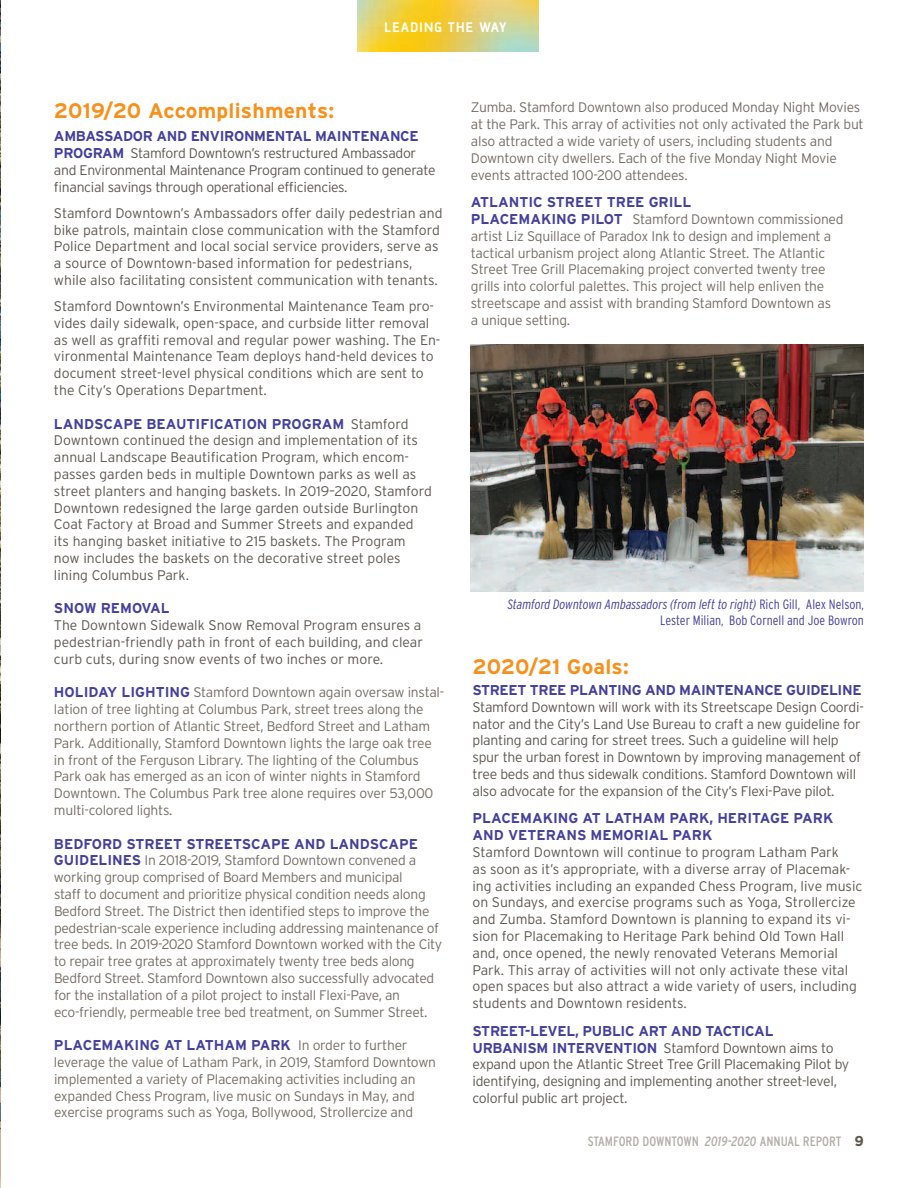
<style>
.page{position:relative;width:918px;height:1188px;background:#fff}
.page>*{position:absolute;margin:0;border:0;box-sizing:border-box;transform-origin:0 0}
.t1{font:700 21px "Interstate";letter-spacing:.01em;color:#f6911e}
.t2{font:700 15px "AF Battersea";letter-spacing:.085em;color:#fff}
.t3{font:700 14.25px/16.8px "Interstate";letter-spacing:-.01em;color:#45419b}
.t4{font:300 13.95px/16.8px "Interstate";letter-spacing:-.005em;color:#5e5851}
.t5{font:300 13.95px/16.8px "Interstate";letter-spacing:-.025em;color:#5e5851}
.t6{font:300 13.8px/16.8px "Interstate";letter-spacing:-.02em;color:#756e65}
.t7{font:300 condensed 13.5px/16.2px "Interstate";color:#45419b;text-align:right}
.t8{font:condensed 13.5px "Interstate";color:#b2aea7}
.s1{font-weight:700;font-size:14.25px;color:#45419b}
.s2{font-weight:300;font-size:13.95px;color:#5e5851}
.s3{font-weight:300;font-size:13.8px;color:#756e65}
.s4{font-style:italic}
.s5{font-family:"Gotham";font-weight:700;font-stretch:normal;font-size:14.25px;color:#5e5851}
</style>
<div class="page">
<img style="left:358px;top:0;width:181px;height:52px">
<img style="left:0;top:0;width:1px;height:1188px">
<img style="left:471px;top:345px;width:393px;height:246px">
<p class="t2" style="left:385px;top:22px;width:123px">LEADING THE WAY</p>
<h1 class="t1" style="left:54px;top:99px;width:282px">2019/20 Accomplishments:</h1>
<p class="t3" style="left:54px;top:128px;width:366px">AMBASSADOR AND ENVIRONMENTAL MAINTENANCE</p>
<p class="t5" style="left:54px;top:145px;width:383px"><span class="s1">PROGRAM</span> Stamford Downtown’s restructured Ambassador and Environmental Maintenance Program continued to generate financial savings through operational efficiencies.</p>
<p class="t4" style="left:54px;top:205px;width:390px">Stamford Downtown’s Ambassadors offer daily pedestrian and bike patrols, maintain close communication with the Stamford Police Department and local social service providers, serve as a source of Downtown-based information for pedestrians, while also facilitating consistent communication with tenants.</p>
<p class="t4" style="left:54px;top:298px;width:388px">Stamford Downtown’s Environmental Maintenance Team pro&shy;vides daily sidewalk, open-space, and curbside litter removal as well as graffiti removal and regular power washing. The En&shy;vironmental Maintenance Team deploys hand-held devices to document street-level physical conditions which are sent to the City’s Operations Department.</p>
<p class="t3" style="left:54px;top:415px;width:356px">LANDSCAPE BEAUTIFICATION PROGRAM <span class="s2">Stamford</span></p>
<p class="t4" style="left:54px;top:432px;width:379px">Downtown continued the design and implementation of its annual Landscape Beautification Program, which encom&shy;passes garden beds in multiple Downtown parks as well as street planters and hanging baskets. In 2019–2020, Stamford Downtown redesigned the large garden outside Burlington Coat Factory at Broad and Summer Streets and expanded its hanging basket initiative to 215 baskets. The Program now includes the baskets on the decorative street poles lining Columbus Park.</p>
<p class="t3" style="left:54px;top:600px;width:117px">SNOW REMOVAL</p>
<p class="t4" style="left:54px;top:617px;width:371px">The Downtown Sidewalk Snow Removal Program ensures a pedestrian-friendly path in front of each building, and clear curb cuts, during snow events of two inches or more.</p>
<p class="t6" style="left:54px;top:684px;width:392px"><span class="s1">HOLIDAY LIGHTING</span> Stamford Downtown again oversaw instal&shy;lation of tree lighting at Columbus Park, street trees along the northern portion of Atlantic Street, Bedford Street and Latham Park. Additionally, Stamford Downtown lights the large oak tree in front of the Ferguson Library. The lighting of the Columbus Park oak has emerged as an icon of winter nights in Stamford Downtown. The Columbus Park tree alone requires over 53,000 multi-colored lights.</p>
<p class="t3" style="left:54px;top:835px;width:366px">BEDFORD STREET STREETSCAPE AND LANDSCAPE</p>
<p class="t6" style="left:54px;top:852px;width:390px"><span class="s1">GUIDELINES</span> In 2018-2019, Stamford Downtown convened a working group comprised of Board Members and municipal<br>staff to document and prioritize physical condition needs along Bedford Street. The District then identified steps to improve the pedestrian-scale experience including addressing maintenance of tree beds. In 2019-2020 Stamford Downtown worked with the City to repair tree grates at approximately twenty tree beds along Bedford Street. Stamford Downtown also successfully advocated for the installation of a pilot project to install Flexi-Pave, an eco-friendly, permeable tree bed treatment, on Summer Street.</p>
<p class="t3" style="left:54px;top:1037px;width:355px">PLACEMAKING AT LATHAM PARK <span class="s3">In order to further</span></p>
<p class="t6" style="left:54px;top:1054px;width:384px">leverage the value of Latham Park, in 2019, Stamford Downtown implemented a variety of Placemaking activities including an expanded Chess Program, live music on Sundays in May, and exercise programs such as Yoga, Bollywood, Strollercize and</p>
<p class="t6" style="left:471px;top:99px;width:394px">Zumba. Stamford Downtown also produced Monday Night Movies at the Park. This array of activities not only activated the Park but also attracted a wide variety of users, including students and Downtown city dwellers. Each of the five Monday Night Movie events attracted 100-200 attendees.</p>
<p class="t3" style="left:471px;top:194px;width:222px">ATLANTIC STREET TREE GRILL</p>
<p class="t6" style="left:471px;top:211px;width:374px"><span class="s1">PLACEMAKING PILOT</span> Stamford Downtown commissioned artist Liz Squillace of Paradox Ink to design and implement a tactical urbanism project along Atlantic Street. The Atlantic Street Tree Grill Placemaking project converted twenty tree grills into colorful palettes. This project will help enliven the streetscape and assist with branding Stamford Downtown as<br>a unique setting.</p>
<p class="t7" style="left:508px;top:596px;width:358px"><span class="s4">Stamford Downtown Ambassadors (from left to right)</span> Rich Gill, Alex Nelson,<br>Lester Milian, Bob Cornell and Joe Bowron</p>
<h1 class="t1" style="left:472px;top:654px;width:158px">2020/21 Goals:</h1>
<p class="t3" style="left:472px;top:682px;width:391px">STREET TREE PLANTING AND MAINTENANCE GUIDELINE</p>
<p class="t4" style="left:472px;top:699px;width:393px">Stamford Downtown will work with its Streetscape Design Coordi&shy;nator and the City’s Land Use Bureau to craft a new guideline for planting and caring for street trees. Such a guideline will help spur the urban forest in Downtown by improving management of tree beds and thus sidewalk conditions. Stamford Downtown will also advocate for the expansion of the City’s Flexi-Pave pilot.</p>
<p class="t3" style="left:472px;top:810px;width:362px">PLACEMAKING AT LATHAM PARK, HERITAGE PARK<br>AND VETERANS MEMORIAL PARK</p>
<p class="t4" style="left:472px;top:844px;width:392px">Stamford Downtown will continue to program Latham Park<br>as soon as it’s appropriate, with a diverse array of Placemak&shy;ing activities including an expanded Chess Program, live music on Sundays, and exercise programs such as Yoga, Strollercize and Zumba. Stamford Downtown is planning to expand its vi&shy;sion for Placemaking to Heritage Park behind Old Town Hall and, once opened, the newly renovated Veterans Memorial Park. This array of activities will not only activate these vital open spaces but also attract a wide variety of users, including students and Downtown residents.</p>
<p class="t3" style="left:472px;top:1022px;width:303px">STREET-LEVEL, PUBLIC ART AND TACTICAL</p>
<p class="t4" style="left:472px;top:1039px;width:378px"><span class="s1">URBANISM INTERVENTION</span> Stamford Downtown aims to expand upon the Atlantic Street Tree Grill Placemaking Pilot by identifying, designing and implementing another street-level, colorful public art project.</p>
<p class="t8" style="left:588px;top:1134px;width:278px">STAMFORD DOWNTOWN <span class="s4">2019-2020</span> ANNUAL REPORT <span class="s5">9</span></p>
</div>
